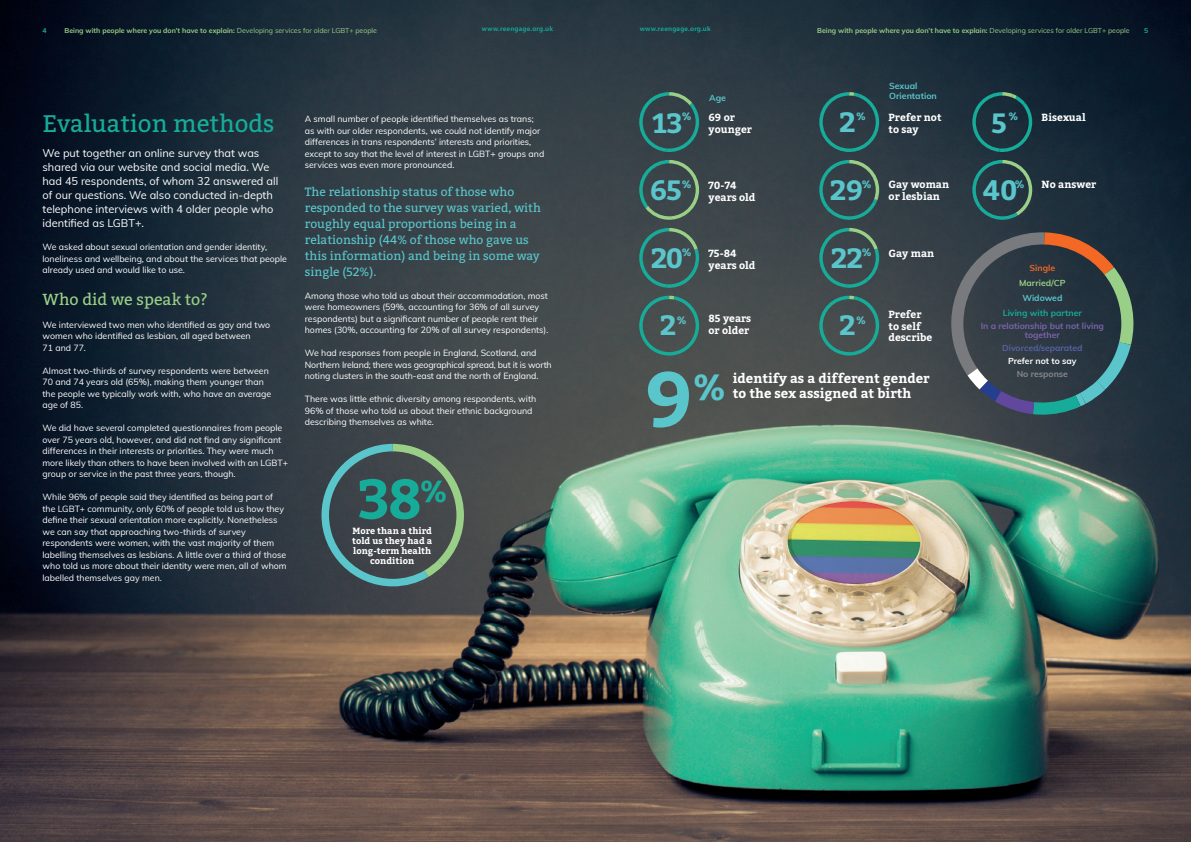
<style>
.page{position:relative;width:1191px;height:842px;background:#fff}
.page>*{position:absolute;margin:0;border:0;box-sizing:border-box;transform-origin:0 0}
.t1{font:700 77px "Bitter";color:#5ac6cc}
.t2{font:700 55.5px "Bitter";color:#16ac99}
.t3{font:700 35.9px "Bitter";color:#5ac6cc}
.t4{font:700 30.1px "Bitter";color:#16ac99}
.t5{font:700 27.8px "Bitter";letter-spacing:-.02em;color:#5ac6cc}
.t6{font:24px "Bitter";color:#16ac99}
.t7{font:16px "Bitter";color:#9acf87}
.t8{font:700 13.1px/14.8px "Bitter";color:#fff}
.t9{font:12px/16px "Bitter";color:#5ac6cc}
.t10{font:11px/14px "Muli";color:#fff}
.t11{font:700 10.6px "Bitter";color:#5ac6cc}
.t12{font:700 10.3px/11.8px "Bitter";color:#fff}
.t13{font:700 9px/9.8px "Bitter";color:#fff;text-align:center}
.t14{font:8.8px/11.5px "Muli";color:#fff}
.t15{font:700 8.8px "Muli";color:#5ac6cc}
.t16{font:700 8.7px/9.1px "Muli";color:#7a64ac;text-align:center}
.t17{font:700 8.7px "Muli";color:#5861a3}
.t18{font:700 8.7px "Muli";color:#16ac99}
.t19{font:700 8.7px "Muli";color:#fff}
.t20{font:700 8.7px "Muli";color:#9acf87}
.t21{font:700 8.7px "Muli";color:#87898c}
.t22{font:700 8.7px "Muli";color:#5ac6cc}
.t23{font:700 8.7px "Muli";color:#f36824}
.t24{font:700 7px "Muli";color:#9acf87}
.t25{font:600 7px "Myriad Pro";letter-spacing:.03em;color:#16ac99}
.t26{font:700 7px "Muli";color:#16ac99}
.s1{font-weight:400}
</style>
<div class="page">
<img style="left:0;top:0;width:1191px;height:842px">
<img style="left:787px;top:501px;width:133px;height:84px">
<svg style="left:318px;top:440px;width:150px;height:150px;background:#475758"></svg>
<svg style="left:637px;top:90px;width:64px;height:267px;background:#3d5655"></svg>
<svg style="left:944px;top:90px;width:195px;height:331px;background:#2e3e47"></svg>
<svg style="left:817px;top:90px;width:64px;height:267px;background:#365253"></svg>
<p class="t26" style="left:43px;top:25px;width:6px">4</p>
<p class="t24" style="left:65px;top:25px;width:314px">Being with people where you don’t have to explain: <span class="s1">Developing services for older LGBT+ people</span></p>
<p class="t25" style="left:482px;top:24px;width:72px">www.reengage.org.uk</p>
<p class="t25" style="left:639px;top:24px;width:72px">www.reengage.org.uk</p>
<p class="t24" style="left:817px;top:25px;width:314px">Being with people where you don’t have to explain: <span class="s1">Developing services for older LGBT+ people</span></p>
<p class="t26" style="left:1144px;top:25px;width:6px">5</p>
<p class="t15" style="left:889px;top:79px;width:30px">Sexual</p>
<h3 class="t6" style="left:43px;top:108px;width:233px">Evaluation methods</h3>
<p class="t10" style="left:43px;top:146px;width:237px">We put together an online survey that was shared via our website and social media. We had 45 respondents, of whom 32 answered all of our questions. We also conducted in-depth telephone interviews with 4 older people who identified as LGBT+.</p>
<p class="t14" style="left:43px;top:241px;width:246px">We asked about sexual orientation and gender identity, loneliness and wellbeing, and about the services that people already used and would like to use.</p>
<h3 class="t7" style="left:43px;top:289px;width:167px">Who did we speak to?</h3>
<p class="t14" style="left:43px;top:319px;width:229px">We interviewed two men who identified as gay and two women who identified as lesbian, all aged between<br>71 and 77.</p>
<p class="t14" style="left:43px;top:365px;width:230px">Almost two-thirds of survey respondents were between 70 and 74 years old (65%), making them younger than the people we typically work with, who have an average age of 85.</p>
<p class="t14" style="left:43px;top:422px;width:247px">We did have several completed questionnaires from people over 75 years old, however, and did not find any significant differences in their interests or priorities. They were much more likely than others to have been involved with an LGBT+ group or service in the past three years, though.</p>
<p class="t14" style="left:43px;top:491px;width:246px">While 96% of people said they identified as being part of the LGBT+ community, only 60% of people told us how they define their sexual orientation more explicitly. Nonetheless we can say that approaching two-thirds of survey respondents were women, with the vast majority of them labelling themselves as lesbians. A little over a third of those who told us more about their identity were men, all of whom labelled themselves gay men.</p>
<p class="t14" style="left:305px;top:113px;width:241px">A small number of people identified themselves as trans; as with our older respondents, we could not identify major differences in trans respondents’ interests and priorities, except to say that the level of interest in LGBT+ groups and services was even more pronounced.</p>
<h3 class="t9" style="left:305px;top:184px;width:238px">The relationship status of those who responded to the survey was varied, with roughly equal proportions being in a relationship (44% of those who gave us this information) and being in some way single (52%).</h3>
<p class="t14" style="left:305px;top:289px;width:245px">Among those who told us about their accommodation, most were homeowners (59%, accounting for 36% of all survey respondents) but a significant number of people rent their homes (30%, accounting for 20% of all survey respondents).</p>
<p class="t14" style="left:305px;top:347px;width:248px">We had responses from people in England, Scotland, and<br>Northern Ireland; there was geographical spread, but it is worth noting clusters in the south-east and the north of England.</p>
<p class="t14" style="left:305px;top:393px;width:233px">There was little ethnic diversity among respondents, with<br>96% of those who told us about their ethnic background describing themselves as white.</p>
<h2 class="t2" style="left:358px;top:463px;width:66px">38</h2>
<h3 class="t4" style="left:420px;top:472px;width:30px">%</h3>
<p class="t13" style="left:352px;top:527px;width:82px">More than a third told us they had a long-term health condition</p>
<p class="t15" style="left:709px;top:91px;width:18px">Age</p>
<p class="t15" style="left:889px;top:89px;width:49px">Orientation</p>
<h3 class="t5" style="left:839px;top:104px;width:18px">2</h3>
<h3 class="t5" style="left:652px;top:105px;width:32px">13</h3>
<h3 class="t5" style="left:991px;top:105px;width:17px">5</h3>
<p class="t11" style="left:681px;top:110px;width:11px">%</p>
<p class="t11" style="left:1008px;top:110px;width:11px">%</p>
<p class="t11" style="left:856px;top:110px;width:11px">%</p>
<p class="t12" style="left:888px;top:112px;width:54px">Prefer not to say</p>
<p class="t12" style="left:1041px;top:112px;width:46px">Bisexual</p>
<p class="t12" style="left:708px;top:112px;width:45px">69 or younger</p>
<h3 class="t5" style="left:650px;top:172px;width:34px">65</h3>
<h3 class="t5" style="left:830px;top:172px;width:35px">29</h3>
<h3 class="t5" style="left:983px;top:172px;width:36px">40</h3>
<p class="t12" style="left:708px;top:180px;width:48px">70-74 years old</p>
<p class="t12" style="left:888px;top:179px;width:62px">Gay woman or lesbian</p>
<p class="t12" style="left:1041px;top:179px;width:56px">No answer</p>
<p class="t11" style="left:681px;top:178px;width:11px">%</p>
<p class="t11" style="left:861px;top:178px;width:11px">%</p>
<p class="t11" style="left:1014px;top:178px;width:11px">%</p>
<h3 class="t5" style="left:650px;top:240px;width:34px">20</h3>
<h3 class="t5" style="left:830px;top:240px;width:34px">22</h3>
<p class="t11" style="left:681px;top:246px;width:11px">%</p>
<p class="t11" style="left:861px;top:246px;width:11px">%</p>
<p class="t12" style="left:708px;top:248px;width:30px">75-84</p>
<p class="t12" style="left:888px;top:248px;width:47px">Gay man</p>
<p class="t12" style="left:708px;top:260px;width:48px">years old</p>
<p class="t12" style="left:888px;top:308px;width:45px">Prefer to self describe</p>
<p class="t12" style="left:708px;top:313px;width:44px">85 years or older</p>
<h3 class="t5" style="left:659px;top:307px;width:18px">2</h3>
<h3 class="t5" style="left:839px;top:307px;width:18px">2</h3>
<p class="t11" style="left:676px;top:313px;width:11px">%</p>
<p class="t11" style="left:856px;top:313px;width:11px">%</p>
<h1 class="t1" style="left:645px;top:349px;width:49px">9</h1>
<h3 class="t3" style="left:693px;top:363px;width:35px">%</h3>
<h3 class="t8" style="left:733px;top:372px;width:198px">identify as a different gender to the sex assigned at birth</h3>
<p class="t23" style="left:1029px;top:262px;width:27px">Single</p>
<p class="t20" style="left:1019px;top:276px;width:48px">Married/CP</p>
<p class="t22" style="left:1022px;top:291px;width:42px">Widowed</p>
<p class="t18" style="left:1002px;top:307px;width:81px">Living with partner</p>
<p class="t16" style="left:980px;top:321px;width:125px">In a relationship but not living together</p>
<p class="t17" style="left:1002px;top:342px;width:82px">Divorced/separated</p>
<p class="t19" style="left:1008px;top:354px;width:70px">Prefer not to say</p>
<p class="t21" style="left:1016px;top:367px;width:53px">No response</p>
</div>
